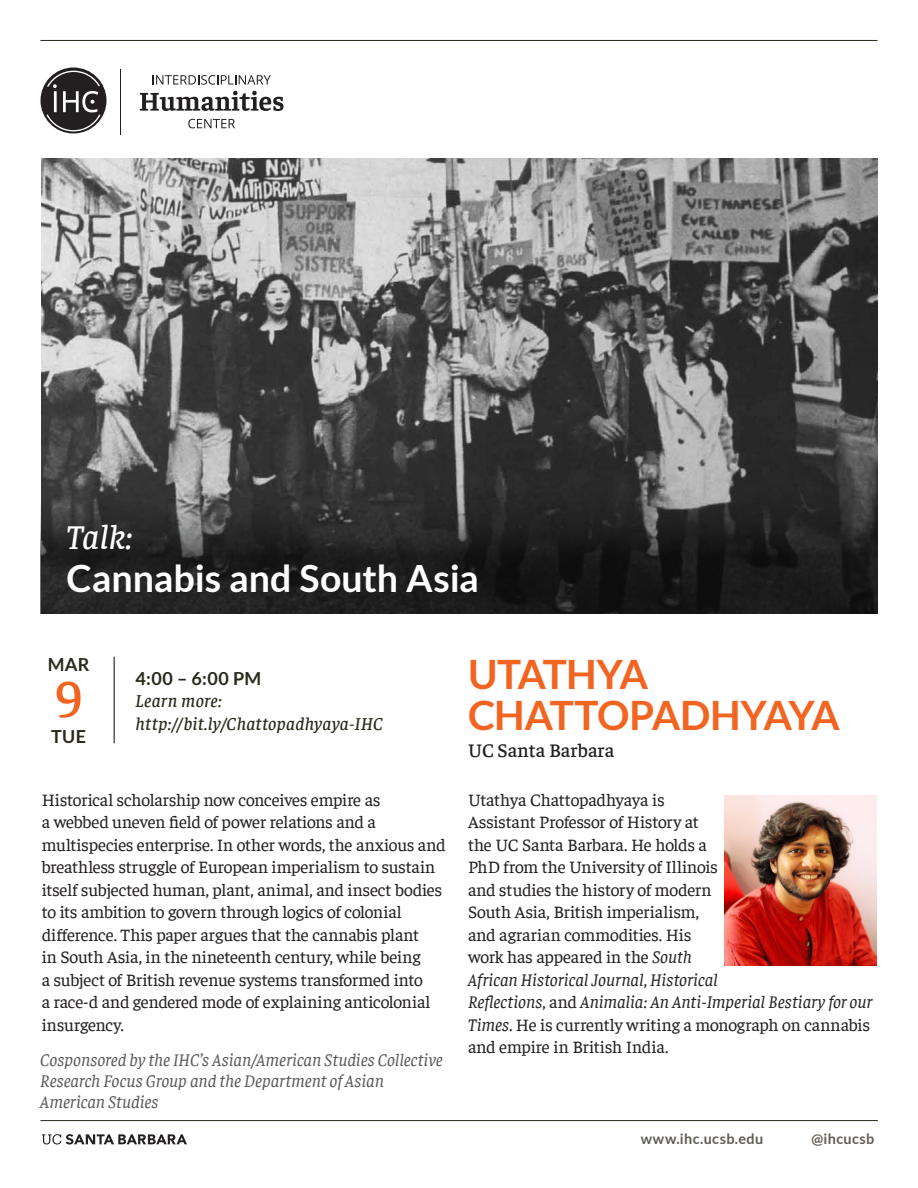
<style>
.page{position:relative;width:918px;height:1188px;background:#fff}
.page>*{position:absolute;margin:0;border:0;box-sizing:border-box;transform-origin:0 0}
.t1{font:500 54px "Faustina";color:#f36421}
.t2{font:700 40.5px "Lato";letter-spacing:-.02em;color:#f36421}
.t3{font:700 40.5px "Lato";letter-spacing:-.05em;color:#f36421}
.t4{font:700 37.5px "Lato";color:#fff}
.t5{font:italic 500 34.5px "Faustina";color:#fff}
.t6{font:500 19.5px "Faustina";color:#231f20}
.t7{font:italic 500 18px "Faustina";letter-spacing:.015em;color:#29281b}
.t8{font:700 18px "Lato";letter-spacing:.015em;color:#29281b}
.RFG_flyer_body{font:17.7px/22.5px "Faustina";letter-spacing:-.01em;color:#231f20}
.RFG_flyer_body-2{font:italic 17.7px/21px "Faustina";letter-spacing:-.005em;color:#57585a}
.t9{font:700 14.4px "Lato";letter-spacing:.025em;color:#615c52}
.s1{font-style:italic}
</style>
<div class="page">
<img style="left:41px;top:159px;width:836px;height:331px">
<svg style="left:40px;top:490px;width:838px;height:123px;background:#262626"></svg>
<hr style="left:40px;top:1120px;width:838px;height:1px;background:#29281b">
<hr style="left:40px;top:40px;width:838px;height:1px;background:#29281b">
<hr style="left:120px;top:69px;width:1px;height:66px;background:#231f20">
<svg style="left:140px;top:91px;width:144px;height:20px"></svg>
<svg style="left:188px;top:119px;width:47px;height:9px"></svg>
<svg style="left:153px;top:75px;width:118px;height:10px"></svg>
<svg style="left:40px;top:68px;width:66px;height:65px"></svg>
<svg style="left:42px;top:1134px;width:145px;height:11px"></svg>
<hr style="left:114px;top:657px;width:1px;height:86px;background:#000">
<img style="left:725px;top:795px;width:152px;height:171px">
<p class="t5" style="left:66px;top:514px;width:68px">Talk:</p>
<p class="t4" style="left:66px;top:557px;width:414px">Cannabis and South Asia</p>
<p class="t8" style="left:48px;top:654px;width:43px">MAR</p>
<p class="t1" style="left:55px;top:662px;width:28px">9</p>
<p class="t8" style="left:51px;top:726px;width:36px">TUE</p>
<p class="t8" style="left:136px;top:668px;width:127px">4:00 – 6:00 PM</p>
<p class="t7" style="left:136px;top:689px;width:88px">Learn more:</p>
<p class="t7" style="left:136px;top:711px;width:249px">http://bit.ly/Chattopadhyaya-IHC</p>
<p class="t3" style="left:468px;top:651px;width:182px">UTATHYA</p>
<p class="t2" style="left:468px;top:692px;width:374px">CHATTOPADHYAYA</p>
<p class="t6" style="left:468px;top:737px;width:148px">UC Santa Barbara</p>
<p class="RFG_flyer_body" style="left:42px;top:787px;width:405px">Historical scholarship now conceives empire as<br>a webbed uneven field of power relations and a multispecies enterprise. In other words, the anxious and breathless struggle of European imperialism to sustain itself subjected human, plant, animal, and insect bodies to its ambition to govern through logics of colonial difference. This paper argues that the cannabis plant<br>in South Asia, in the nineteenth century, while being<br>a subject of British revenue systems transformed into<br>a race-d and gendered mode of explaining anticolonial insurgency.</p>
<p class="RFG_flyer_body" style="left:468px;top:787px;width:406px">Utathya Chattopadhyaya is<br>Assistant Professor of History at<br>the UC Santa Barbara. He holds a<br>PhD from the University of Illinois<br>and studies the history of modern<br>South Asia, British imperialism,<br>and agrarian commodities. His<br>work has appeared in the <span class="s1">South<br>African Historical Journal</span>, <span class="s1">Historical<br>Reflections</span>, and <span class="s1">Animalia: An Anti-Imperial Bestiary for our Times</span>. He is currently writing a monograph on cannabis and empire in British India.</p>
<p class="RFG_flyer_body-2" style="left:40px;top:1048px;width:404px">Cosponsored by the IHC’s Asian/American Studies Collective<br>Research Focus Group and the Department of Asian<br>American Studies</p>
<p class="t9" style="left:641px;top:1131px;width:124px">www.ihc.ucsb.edu</p>
<p class="t9" style="left:812px;top:1131px;width:64px">@ihcucsb</p>
</div>
